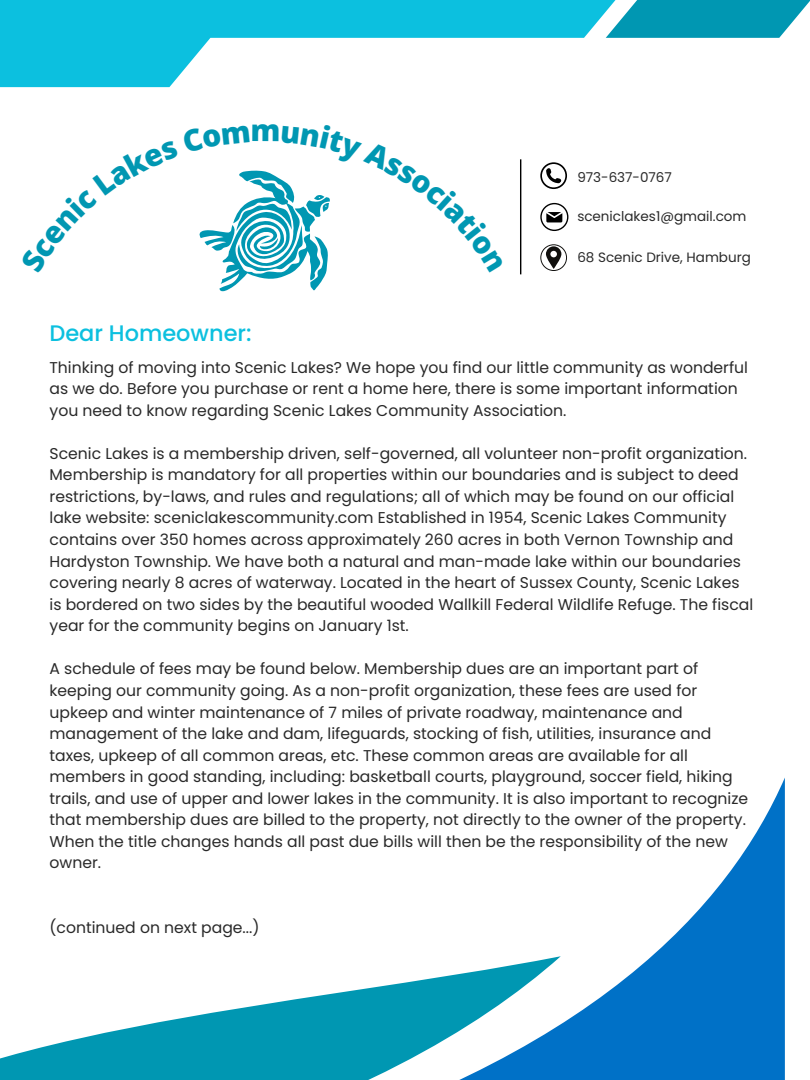
<style>
.page{position:relative;width:810px;height:1080px;background:#fff}
.page>*{position:absolute;margin:0;border:0;box-sizing:border-box;transform-origin:0 0}
.t1{font:800 30px "Open Sans";color:#0097b2}
.t2{font:500 22.44px "Poppins";color:#0cc0df}
.t3{font:15.62px/21.6px "Poppins";color:#292929}
.t4{font:13.5px "Poppins";color:#292929}
</style>
<div class="page">
<svg style="left:561px;top:778px;width:224px;height:302px"></svg>
<svg style="left:0;top:956px;width:561px;height:124px"></svg>
<svg style="left:0;top:0;width:606px;height:87px;fill:#0cc0df"></svg>
<svg style="left:606px;top:0;width:204px;height:38px;background:#25a6bd"></svg>
<hr style="left:520px;top:159px;width:1px;height:115px;background:#000">
<svg style="left:540px;top:162px;width:27px;height:27px"></svg>
<svg style="left:540px;top:203px;width:28px;height:28px"></svg>
<svg style="left:540px;top:244px;width:27px;height:27px"></svg>
<svg style="left:199px;top:170px;width:131px;height:121px"></svg>
<p class="t1" style="left:251px;top:109px;width:32px">m</p>
<h2 class="t2" style="left:50px;top:318px;width:204px">Dear Homeowner:</h2>
<p class="t4" style="left:577px;top:168px;width:96px">973-637-0767</p>
<p class="t4" style="left:577px;top:207px;width:171px">sceniclakes1@gmail.com</p>
<p class="t4" style="left:577px;top:248px;width:175px">68 Scenic Drive, Hamburg</p>
<p class="t3" style="left:50px;top:356px;width:700px">Thinking of moving into Scenic Lakes? We hope you find our little community as wonderful as we do. Before you purchase or rent a home here, there is some important information you need to know regarding Scenic Lakes Community Association.</p>
<p class="t3" style="left:50px;top:443px;width:705px">Scenic Lakes is a membership driven, self-governed, all volunteer non-profit organization.<br>Membership is mandatory for all properties within our boundaries and is subject to deed restrictions, by-laws, and rules and regulations; all of which may be found on our official lake website: sceniclakescommunity.com Established in 1954, Scenic Lakes Community contains over 350 homes across approximately 260 acres in both Vernon Township and Hardyston Township. We have both a natural and man-made lake within our boundaries covering nearly 8 acres of waterway. Located in the heart of Sussex County, Scenic Lakes is bordered on two sides by the beautiful wooded Wallkill Federal Wildlife Refuge. The fiscal year for the community begins on January 1st.</p>
<p class="t3" style="left:50px;top:658px;width:700px">A schedule of fees may be found below. Membership dues are an important part of keeping our community going. As a non-profit organization, these fees are used for upkeep and winter maintenance of 7 miles of private roadway, maintenance and management of the lake and dam, lifeguards, stocking of fish, utilities, insurance and taxes, upkeep of all common areas, etc. These common areas are available for all members in good standing, including: basketball courts, playground, soccer field, hiking trails, and use of upper and lower lakes in the community. It is also important to recognize that membership dues are billed to the property, not directly to the owner of the property.<br>When the title changes hands all past due bills will then be the responsibility of the new owner.</p>
<p class="t3" style="left:50px;top:917px;width:212px">(continued on next page...)</p>
</div>
